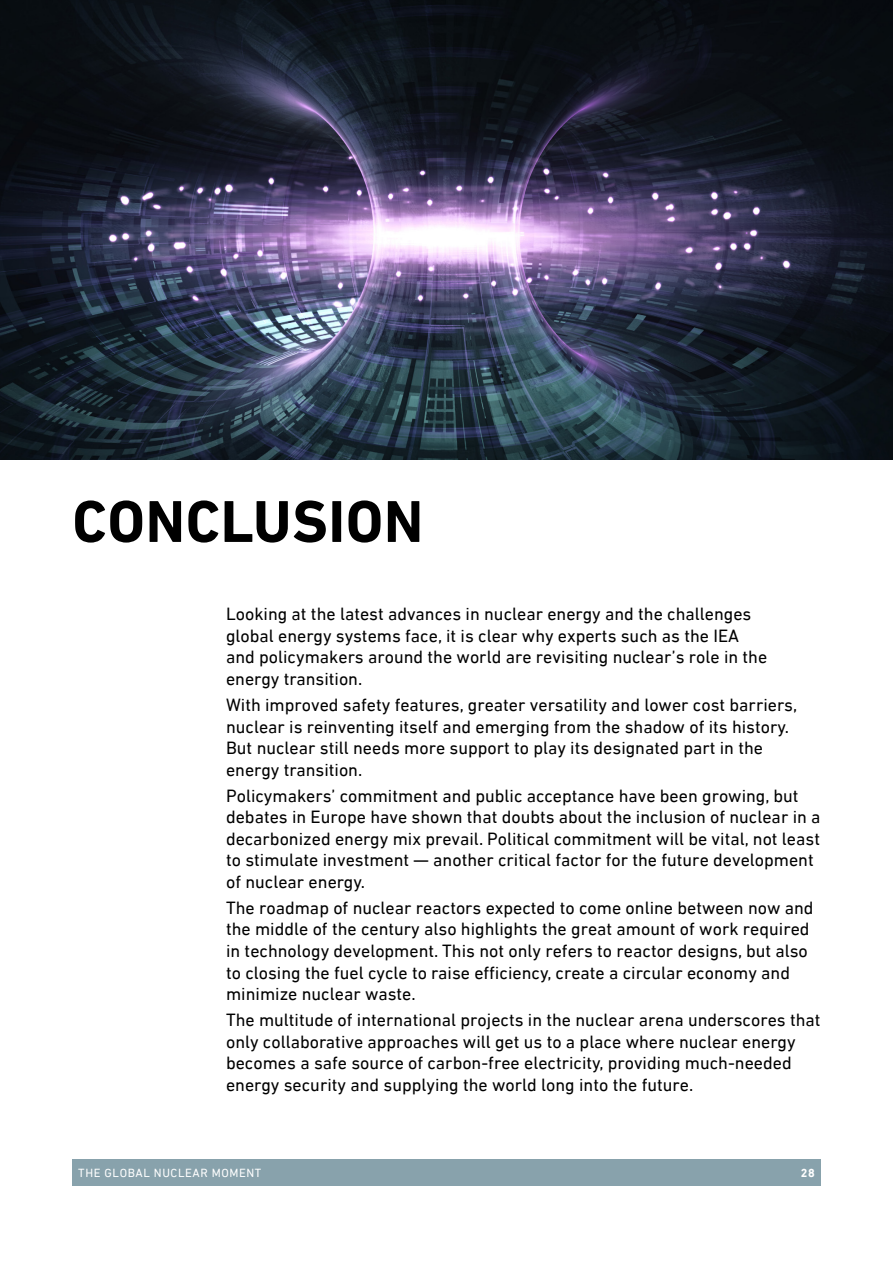
<style>
.page{position:relative;width:893px;height:1263px;background:#fff}
.page>*{position:absolute;margin:0;border:0;box-sizing:border-box;transform-origin:0 0}
.t1{font:700 60px "DIN Next LT Pro";letter-spacing:.01em;color:#000}
.t2{font:18px/21.6px "DIN Next LT Pro";color:#000}
.t3{font:12px "DIN Next LT Pro";letter-spacing:.05em;color:#fff}
.t4{font:700 12px "DIN Next LT Pro";color:#fff}
</style>
<div class="page">
<div style="left:72px;top:1159px;width:749px;height:27px;background:#88a2ac"></div>
<img style="left:0;top:0;width:893px;height:459px">
<h1 class="t1" style="left:72px;top:486px;width:352px">CONCLUSION</h1>
<p class="t2" style="left:226px;top:603px;width:543px">Looking at the latest advances in nuclear energy and the challenges global energy systems face, it is clear why experts such as the IEA and policymakers around the world are revisiting nuclear’s role in the energy transition.</p>
<p class="t2" style="left:226px;top:694px;width:573px">With improved safety features, greater versatility and lower cost barriers, nuclear is reinventing itself and emerging from the shadow of its history.<br>But nuclear still needs more support to play its designated part in the energy transition.</p>
<p class="t2" style="left:226px;top:784px;width:596px">Policymakers’ commitment and public acceptance have been growing, but debates in Europe have shown that doubts about the inclusion of nuclear in a decarbonized energy mix prevail. Political commitment will be vital, not least to stimulate investment — another critical factor for the future development of nuclear energy.</p>
<p class="t2" style="left:226px;top:897px;width:589px">The roadmap of nuclear reactors expected to come online between now and the middle of the century also highlights the great amount of work required in technology development. This not only refers to reactor designs, but also to closing the fuel cycle to raise efficiency, create a circular economy and minimize nuclear waste.</p>
<p class="t2" style="left:226px;top:1009px;width:596px">The multitude of international projects in the nuclear arena underscores that only collaborative approaches will get us to a place where nuclear energy becomes a safe source of carbon-free electricity, providing much-needed energy security and supplying the world long into the future.</p>
<p class="t3" style="left:78px;top:1166px;width:185px">THE GLOBAL NUCLEAR MOMENT</p>
<p class="t4" style="left:801px;top:1166px;width:15px">28</p>
</div>
